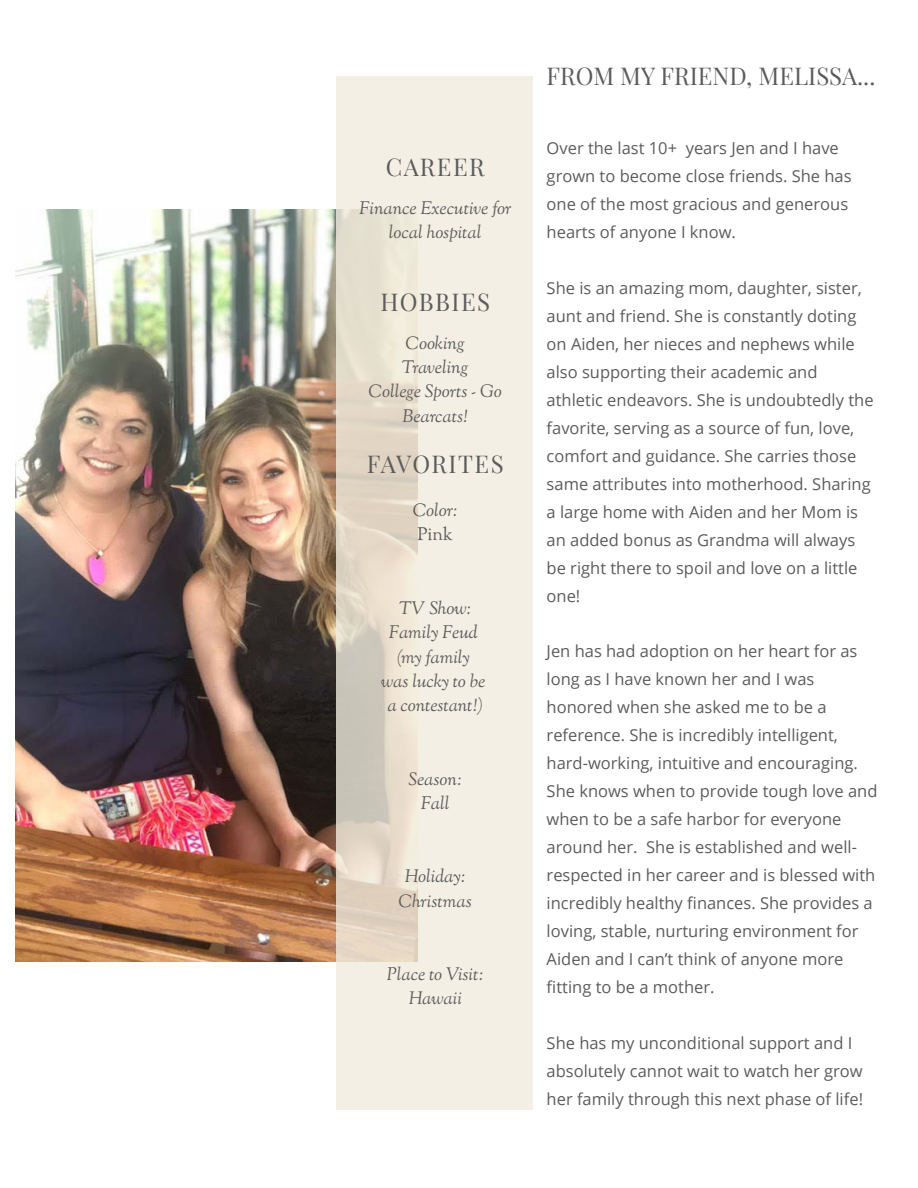
<style>
.page{position:relative;width:918px;height:1188px;background:#fff}
.page>*{position:absolute;margin:0;border:0;box-sizing:border-box;transform-origin:0 0}
.t1{font:24px "Playfair Display";color:#5d5c5d}
.t2{font:24px "Playfair Display";letter-spacing:.06em;color:#5d5c5d}
.t3{font:24px "Playfair Display";letter-spacing:.055em;color:#5d5c5d}
.t4{font:24px "Playfair Display";letter-spacing:.03em;color:#5d5c5d}
.t5{font:italic 18px/24.5px "Sorts Mill Goudy";letter-spacing:-.005em;color:#5d5c5d;text-align:center}
.t6{font:18px "Sorts Mill Goudy";color:#5d5c5d}
.t7{font:16.5px/27.9px "Open Sans";color:#5d5c5d}
</style>
<div class="page">
<img style="left:15px;top:209px;width:321px;height:753px">
<div style="left:336px;top:76px;width:197px;height:1033px;background:#f0ecde;opacity:.8"></div>
<h1 class="t4" style="left:386px;top:148px;width:100px">CAREER</h1>
<p class="t5" style="left:359px;top:197px;width:154px">Finance Executive for local hospital</p>
<h1 class="t3" style="left:380px;top:283px;width:111px">HOBBIES</h1>
<p class="t5" style="left:369px;top:332px;width:135px">Cooking<br>Traveling<br>College Sports - Go<br>Bearcats!</p>
<h1 class="t2" style="left:367px;top:445px;width:138px">FAVORITES</h1>
<p class="t5" style="left:413px;top:500px;width:46px">Color:</p>
<p class="t6" style="left:418px;top:523px;width:37px">Pink</p>
<p class="t5" style="left:381px;top:597px;width:106px">TV Show:<br>Family Feud (my family was lucky to be a contestant!)</p>
<p class="t5" style="left:408px;top:768px;width:55px">Season:<br>Fall</p>
<p class="t5" style="left:399px;top:866px;width:75px">Holiday:<br>Christmas</p>
<p class="t5" style="left:387px;top:963px;width:99px">Place to Visit:<br>Hawaii</p>
<h1 class="t1" style="left:547px;top:58px;width:330px">FROM MY FRIEND, MELISSA...</h1>
<p class="t7" style="left:547px;top:134px;width:307px">Over the last 10+ years Jen and I have grown to become close friends. She has one of the most gracious and generous hearts of anyone I know.</p>
<p class="t7" style="left:547px;top:274px;width:328px">She is an amazing mom, daughter, sister, aunt and friend. She is constantly doting on Aiden, her nieces and nephews while also supporting their academic and athletic endeavors. She is undoubtedly the favorite, serving as a source of fun, love, comfort and guidance. She carries those same attributes into motherhood. Sharing a large home with Aiden and her Mom is an added bonus as Grandma will always be right there to spoil and love on a little one!</p>
<p class="t7" style="left:547px;top:637px;width:332px">Jen has had adoption on her heart for as long as I have known her and I was honored when she asked me to be a reference. She is incredibly intelligent, hard-working, intuitive and encouraging.<br>She knows when to provide tough love and when to be a safe harbor for everyone around her. She is established and well&shy;respected in her career and is blessed with incredibly healthy finances. She provides a loving, stable, nurturing environment for Aiden and I can’t think of anyone more fitting to be a mother.</p>
<p class="t7" style="left:547px;top:1029px;width:318px">She has my unconditional support and I absolutely cannot wait to watch her grow her family through this next phase of life!</p>
</div>
